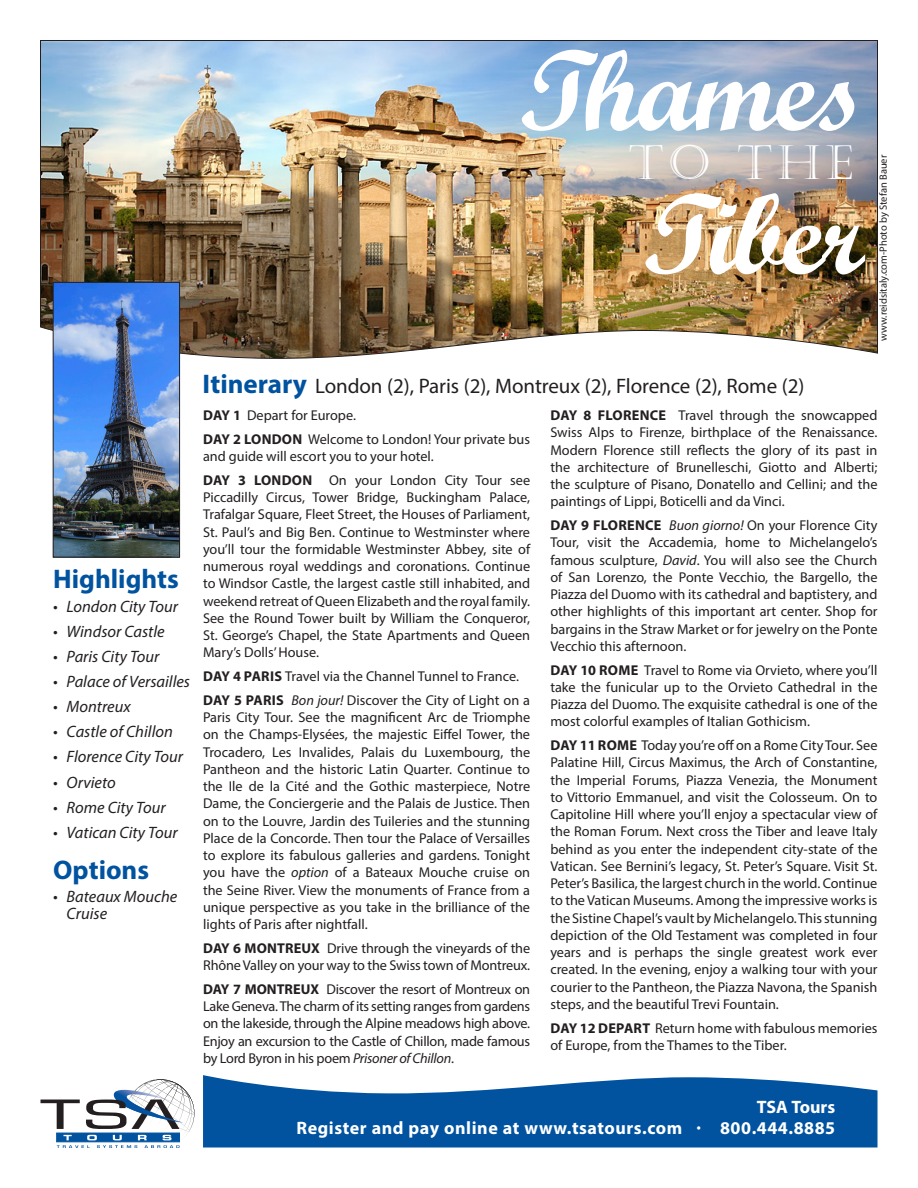
<style>
.page{position:relative;width:918px;height:1188px;background:#fff}
.page>*{position:absolute;margin:0;border:0;box-sizing:border-box;transform-origin:0 0}
.t1{font:114.9px "Script MT Bold";letter-spacing:-.02em;color:#fff}
.t2{font:47.85px "Castellar";color:#fff}
.SUBHEADS{font:700 27px "Myriad Pro";color:#0153a0}
.Destinations{font:21px "Myriad Pro";letter-spacing:-.005em;color:#231f20}
.t3{font:700 18px/21px "Myriad Pro";letter-spacing:.03em;color:#fff;text-align:right}
.t4{font:italic 16.5px/16.5px "Myriad Pro";color:#231f20}
.BODY{font:14.25px/17.2px "Myriad Pro";color:#231f20;text-align:justify}
.t5{font:10.5px "Myriad Pro";color:#231f20}
.s1{font-weight:700}
.s2{font-style:italic}
</style>
<div class="page">
<svg style="left:203px;top:1075px;width:675px;height:73px;background:#256bad"></svg>
<svg style="left:40px;top:1079px;width:155px;height:69px"></svg>
<img style="left:40px;top:40px;width:838px;height:320px">
<img style="left:55px;top:284px;width:123px;height:271px">
<div style="left:53px;top:282px;width:127px;height:275px;border:1px solid #231f20"></div>
<p class="t1" style="left:520px;top:20px;width:346px">Thames</p>
<p class="t2" style="left:629px;top:135px;width:226px">to the</p>
<p class="t1" style="left:643px;top:164px;width:222px">Tiber</p>
<p class="t5" style="left:877px;top:341px;width:187px;rotate:-90deg">www.reidsitaly.com-Photo by Stefan Bauer</p>
<p class="SUBHEADS" style="left:53px;top:562px;width:127px">Highlights</p>
<p class="t4" style="left:53px;top:598px;width:126px">• London City Tour</p>
<p class="t4" style="left:53px;top:623px;width:113px">• Windsor Castle</p>
<p class="t4" style="left:53px;top:648px;width:108px">• Paris City Tour</p>
<p class="t4" style="left:53px;top:673px;width:138px">• Palace of Versailles</p>
<p class="t4" style="left:53px;top:698px;width:79px">• Montreux</p>
<p class="t4" style="left:53px;top:723px;width:121px">• Castle of Chillon</p>
<p class="t4" style="left:53px;top:748px;width:131px">• Florence City Tour</p>
<p class="t4" style="left:53px;top:774px;width:64px">• Orvieto</p>
<p class="t4" style="left:53px;top:799px;width:114px">• Rome City Tour</p>
<p class="t4" style="left:53px;top:824px;width:126px">• Vatican City Tour</p>
<p class="SUBHEADS" style="left:53px;top:852px;width:98px">Options</p>
<p class="t4" style="left:67px;top:888px;width:112px;text-indent:-14px">• Bateaux Mouche<br>Cruise</p>
<p class="SUBHEADS" style="left:203px;top:367px;width:106px">Itinerary</p>
<p class="Destinations" style="left:315px;top:373px;width:491px">London (2), Paris (2), Montreux (2), Florence (2), Rome (2)</p>
<p class="BODY" style="left:203px;top:407px;width:154px"><span class="s1">DAY 1</span> Depart for Europe.</p>
<p class="BODY" style="left:203px;top:430px;width:329px"><span class="s1">DAY 2 LONDON</span> Welcome to London! Your private bus and guide will escort you to your hotel.</p>
<p class="BODY" style="left:203px;top:471px;width:329px"><span class="s1">DAY 3 LONDON</span> On your London City Tour see Piccadilly Circus, Tower Bridge, Buckingham Palace, Trafalgar Square, Fleet Street, the Houses of Parliament, St. Paul’s and Big Ben. Continue to Westminster where you’ll tour the formidable Westminster Abbey, site of numerous royal weddings and coronations. Continue to Windsor Castle, the largest castle still inhabited, and weekend retreat of Queen Elizabeth and the royal family.<br>See the Round Tower built by William the Conqueror, St. George’s Chapel, the State Apartments and Queen Mary’s Dolls’ House.</p>
<p class="BODY" style="left:203px;top:668px;width:317px"><span class="s1">DAY 4 PARIS</span> Travel via the Channel Tunnel to France.</p>
<p class="BODY" style="left:203px;top:691px;width:329px"><span class="s1">DAY 5 PARIS</span> <span class="s2">Bon jour!</span> Discover the City of Light on a Paris City Tour. See the magnificent Arc de Triomphe on the Champs-Elysées, the majestic Eiffel Tower, the Trocadero, Les Invalides, Palais du Luxembourg, the Pantheon and the historic Latin Quarter. Continue to the Ile de la Cité and the Gothic masterpiece, Notre Dame, the Conciergerie and the Palais de Justice. Then on to the Louvre, Jardin des Tuileries and the stunning Place de la Concorde. Then tour the Palace of Versailles to explore its fabulous galleries and gardens. Tonight you have the <span class="s2">option</span> of a Bateaux Mouche cruise on the Seine River. View the monuments of France from a unique perspective as you take in the brilliance of the lights of Paris after nightfall.</p>
<p class="BODY" style="left:203px;top:939px;width:329px"><span class="s1">DAY 6 MONTREUX</span> Drive through the vineyards of the<br>Rhône Valley on your way to the Swiss town of Montreux.</p>
<p class="BODY" style="left:203px;top:980px;width:329px"><span class="s1">DAY 7 MONTREUX</span> Discover the resort of Montreux on Lake Geneva. The charm of its setting ranges from gardens on the lakeside, through the Alpine meadows high above.<br>Enjoy an excursion to the Castle of Chillon, made famous by Lord Byron in his poem <span class="s2">Prisoner of Chillon</span>.</p>
<p class="BODY" style="left:550px;top:407px;width:329px"><span class="s1">DAY 8 FLORENCE</span> Travel through the snowcapped Swiss Alps to Firenze, birthplace of the Renaissance.<br>Modern Florence still reflects the glory of its past in the architecture of Brunelleschi, Giotto and Alberti; the sculpture of Pisano, Donatello and Cellini; and the paintings of Lippi, Boticelli and da Vinci.</p>
<p class="BODY" style="left:550px;top:517px;width:329px"><span class="s1">DAY 9 FLORENCE</span> <span class="s2">Buon giorno!</span> On your Florence City Tour, visit the Accademia, home to Michelangelo’s famous sculpture, <span class="s2">David</span>. You will also see the Church of San Lorenzo, the Ponte Vecchio, the Bargello, the Piazza del Duomo with its cathedral and baptistery, and other highlights of this important art center. Shop for bargains in the Straw Market or for jewelry on the Ponte Vecchio this afternoon.</p>
<p class="BODY" style="left:550px;top:661px;width:329px"><span class="s1">DAY 10 ROME</span> Travel to Rome via Orvieto, where you’ll take the funicular up to the Orvieto Cathedral in the Piazza del Duomo. The exquisite cathedral is one of the most colorful examples of Italian Gothicism.</p>
<p class="BODY" style="left:550px;top:737px;width:329px"><span class="s1">DAY 11 ROME</span> Today you’re off on a Rome City Tour. See Palatine Hill, Circus Maximus, the Arch of Constantine, the Imperial Forums, Piazza Venezia, the Monument to Vittorio Emmanuel, and visit the Colosseum. On to Capitoline Hill where you’ll enjoy a spectacular view of the Roman Forum. Next cross the Tiber and leave Italy behind as you enter the independent city-state of the Vatican. See Bernini’s legacy, St. Peter’s Square. Visit St.<br>Peter’s Basilica, the largest church in the world. Continue to the Vatican Museums. Among the impressive works is the Sistine Chapel’s vault by Michelangelo. This stunning depiction of the Old Testament was completed in four years and is perhaps the single greatest work ever created. In the evening, enjoy a walking tour with your courier to the Pantheon, the Piazza Navona, the Spanish steps, and the beautiful Trevi Fountain.</p>
<p class="BODY" style="left:550px;top:1019px;width:329px"><span class="s1">DAY 12 DEPART</span> Return home with fabulous memories of Europe, from the Thames to the Tiber.</p>
<p class="t3" style="left:297px;top:1096px;width:540px">TSA Tours<br>Register and pay online at www.tsatours.com · 800.444.8885</p>
</div>
